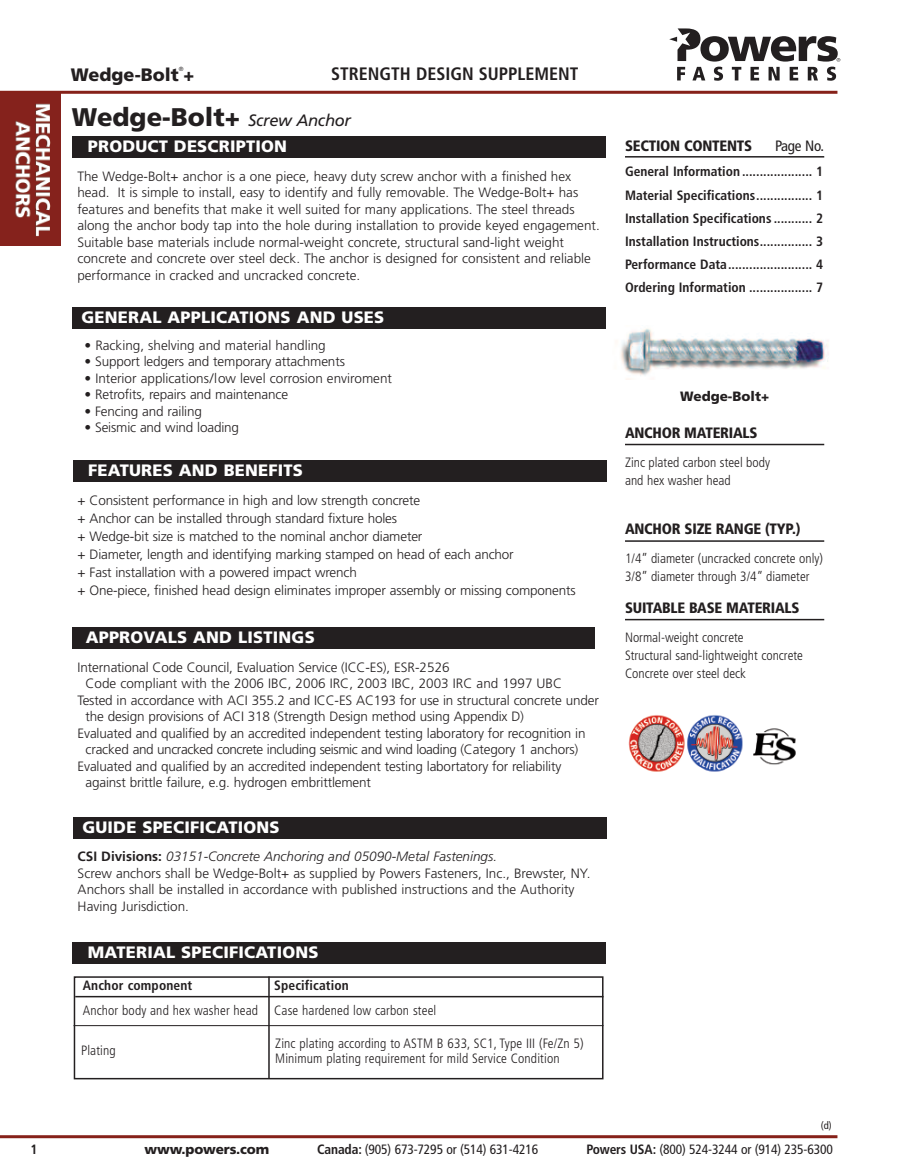
<style>
.page{position:relative;width:905px;height:1175px;background:#fff}
.page>*{position:absolute;margin:0;border:0;box-sizing:border-box;transform-origin:0 0}
.t1{font:900 25.5px "Frutiger";color:#231f20}
.t2{font:700 condensed 18px "Frutiger";color:#231f20}
.t3{font:900 18px "Frutiger";color:#231f20}
.t4{font:900 16.5px "Frutiger";letter-spacing:.01em;color:#fff}
.t5{font:italic 16.5px "Frutiger";letter-spacing:-.015em;color:#231f20}
.t6{font:900 condensed 15px "Frutiger";letter-spacing:-.015em;color:#231f20}
.t7{font:condensed 15px "Frutiger";letter-spacing:-.015em;color:#231f20}
.t8{font:300 13.5px/16.5px "Frutiger";letter-spacing:-.01em;color:#231f20}
.t9{font:300 condensed 13.5px/18px "Frutiger";color:#231f20}
.t10{font:700 condensed 13.5px/23.1px "Frutiger";color:#231f20;text-align:justify}
.t11{font:300 13.5px "Frutiger";letter-spacing:-.03em;color:#231f20}
.t12{font:condensed 13.5px "Frutiger";letter-spacing:-.01em;color:#231f20}
.t13{font:900 13.5px "Frutiger";letter-spacing:-.01em;color:#231f20}
.t14{font:condensed 10.5px "Frutiger";color:#231f20}
.t15{font:300 6px "Frutiger";color:#231f20}
.s1{font-weight:700}
.s2{font-style:italic}
</style>
<div class="page">
<hr style="left:625px;top:156px;width:199px;height:1px;background:#231f20">
<hr style="left:625px;top:444px;width:199px;height:1px;background:#231f20">
<hr style="left:625px;top:540px;width:199px;height:2px;background:#231f20">
<hr style="left:625px;top:619px;width:199px;height:1px;background:#231f20">
<div style="left:74px;top:976px;width:529px;height:103px;border:2px solid #231f20"></div>
<img style="left:620px;top:328px;width:209px;height:52px">
<div style="left:73px;top:136px;width:533px;height:22px;background:#231f20"></div>
<svg style="left:669px;top:28px;width:171px;height:53px"></svg>
<hr style="left:0;top:91px;width:837px;height:3px;background:#862119">
<hr style="left:0;top:1135px;width:837px;height:3px;background:#862119">
<div style="left:72px;top:307px;width:533px;height:22px;background:#231f20"></div>
<div style="left:73px;top:460px;width:533px;height:22px;background:#231f20"></div>
<div style="left:73px;top:627px;width:522px;height:22px;background:#231f20"></div>
<div style="left:73px;top:816px;width:533px;height:22px;background:#231f20"></div>
<div style="left:72px;top:941px;width:534px;height:22px;background:#231f20"></div>
<img style="left:0;top:94px;width:61px;height:151px">
<hr style="left:75px;top:995px;width:528px;height:2px;background:#231f20">
<hr style="left:268px;top:976px;width:2px;height:102px;background:#231f20">
<hr style="left:73px;top:1025px;width:530px;height:1px;background:#231f20">
<img style="left:628px;top:715px;width:168px;height:57px">
<p class="t15" style="left:179px;top:66px;width:6px">®</p>
<h2 class="t3" style="left:71px;top:67px;width:125px">Wedge-Bolt +</h2>
<h2 class="t2" style="left:331px;top:67px;width:249px">STRENGTH DESIGN SUPPLEMENT</h2>
<h1 class="t1" style="left:72px;top:107px;width:169px">Wedge-Bolt+</h1>
<p class="t8" style="left:77px;top:169px;width:524px">The Wedge-Bolt+ anchor is a one piece, heavy duty screw anchor with a finished hex head. It is simple to install, easy to identify and fully removable. The Wedge-Bolt+ has features and benefits that make it well suited for many applications. The steel threads along the anchor body tap into the hole during installation to provide keyed engagement.<br>Suitable base materials include normal-weight concrete, structural sand-light weight concrete and concrete over steel deck. The anchor is designed for consistent and reliable performance in cracked and uncracked concrete.</p>
<p class="t5" style="left:248px;top:114px;width:104px">Screw Anchor</p>
<p class="t4" style="left:88px;top:140px;width:200px">PRODUCT DESCRIPTION</p>
<p class="t4" style="left:82px;top:311px;width:304px">GENERAL APPLICATIONS AND USES</p>
<p class="t8" style="left:84px;top:337px;width:243px">• Racking, shelving and material handling</p>
<p class="t8" style="left:84px;top:354px;width:262px">• Support ledgers and temporary attachments</p>
<p class="t8" style="left:84px;top:370px;width:309px">• Interior applications/low level corrosion enviroment</p>
<p class="t8" style="left:84px;top:387px;width:205px">• Retrofits, repairs and maintenance</p>
<p class="t8" style="left:84px;top:403px;width:119px">• Fencing and railing</p>
<p class="t8" style="left:84px;top:420px;width:156px">• Seismic and wind loading</p>
<p class="t4" style="left:88px;top:464px;width:216px">FEATURES AND BENEFITS</p>
<p class="t8" style="left:78px;top:492px;width:499px;line-height:18px">+ Consistent performance in high and low strength concrete<br>+ Anchor can be installed through standard fixture holes<br>+ Wedge-bit size is matched to the nominal anchor diameter<br>+ Diameter, length and identifying marking stamped on head of each anchor<br>+ Fast installation with a powered impact wrench<br>+ One-piece, finished head design eliminates improper assembly or missing components</p>
<p class="t4" style="left:86px;top:630px;width:230px">APPROVALS AND LISTINGS</p>
<p class="t8" style="left:78px;top:659px;width:373px">International Code Council, Evaluation Service (ICC-ES), ESR-2526</p>
<p class="t8" style="left:85px;top:676px;width:478px">Code compliant with the 2006 IBC, 2006 IRC, 2003 IBC, 2003 IRC and 1997 UBC</p>
<p class="t8" style="left:78px;top:692px;width:523px">Tested in accordance with ACI 355.2 and ICC-ES AC193 for use in structural concrete under</p>
<p class="t8" style="left:85px;top:709px;width:440px">the design provisions of ACI 318 (Strength Design method using Appendix D)</p>
<p class="t8" style="left:78px;top:725px;width:509px">Evaluated and qualified by an accredited independent testing laboratory for recognition in</p>
<p class="t11" style="left:85px;top:744px;width:494px">cracked and uncracked concrete including seismic and wind loading (Category 1 anchors)</p>
<p class="t8" style="left:78px;top:758px;width:485px">Evaluated and qualified by an accredited independent testing labortatory for reliability</p>
<p class="t8" style="left:85px;top:775px;width:287px">against brittle failure, e.g. hydrogen embrittlement</p>
<p class="t4" style="left:82px;top:820px;width:199px">GUIDE SPECIFICATIONS</p>
<p class="t8" style="left:78px;top:849px;width:514px"><span class="s1">CSI Divisions:</span> <span class="s2">03151-Concrete Anchoring and 05090-Metal Fastenings.<br></span>Screw anchors shall be Wedge-Bolt+ as supplied by Powers Fasteners, Inc., Brewster, NY.<br>Anchors shall be installed in accordance with published instructions and the Authority Having Jurisdiction.</p>
<p class="t4" style="left:88px;top:945px;width:232px">MATERIAL SPECIFICATIONS</p>
<p class="t10" style="left:83px;top:975px;width:111px">Anchor component</p>
<p class="t10" style="left:274px;top:975px;width:76px">Specification</p>
<p class="t9" style="left:83px;top:1002px;width:177px">Anchor body and hex washer head</p>
<p class="t9" style="left:81px;top:1042px;width:36px">Plating</p>
<p class="t9" style="left:274px;top:1002px;width:163px">Case hardened low carbon steel</p>
<p class="t9" style="left:275px;top:1036px;width:310px;line-height:15px">Zinc plating according to ASTM B 633, SC1, Type III (Fe/Zn 5)<br>Minimum plating requirement for mild Service Condition</p>
<p class="t6" style="left:625px;top:139px;width:129px">SECTION CONTENTS</p>
<p class="t7" style="left:775px;top:139px;width:51px">Page No.</p>
<p class="t10" style="left:625px;top:161px;width:200px">General Information .................... 1<br>Material Specifications................ 1<br>Installation Specifications ........... 2<br>Installation Instructions............... 3<br>Performance Data........................ 4<br>Ordering Information .................. 7</p>
<p class="t13" style="left:680px;top:391px;width:90px">Wedge-Bolt+</p>
<p class="t6" style="left:625px;top:426px;width:134px">ANCHOR MATERIALS</p>
<p class="t9" style="left:625px;top:454px;width:146px">Zinc plated carbon steel body and hex washer head</p>
<p class="t6" style="left:625px;top:523px;width:177px">ANCHOR SIZE RANGE (TYP.)</p>
<p class="t9" style="left:625px;top:550px;width:199px">1/4” diameter (uncracked concrete only)<br>3/8” diameter through 3/4” diameter</p>
<p class="t6" style="left:625px;top:601px;width:176px">SUITABLE BASE MATERIALS</p>
<p class="t9" style="left:625px;top:629px;width:179px">Normal-weight concrete<br>Structural sand-lightweight concrete<br>Concrete over steel deck</p>
<p class="t14" style="left:820px;top:1121px;width:12px">(d)</p>
<p class="t10" style="left:31px;top:1139px;width:9px">1</p>
<p class="t13" style="left:144px;top:1144px;width:126px">www.powers.com</p>
<p class="t12" style="left:317px;top:1144px;width:223px"><span class="s1">Canada:</span> (905) 673-7295 or (514) 631-4216</p>
<p class="t12" style="left:586px;top:1144px;width:248px"><span class="s1">Powers USA:</span> (800) 524-3244 or (914) 235-6300</p>
</div>
